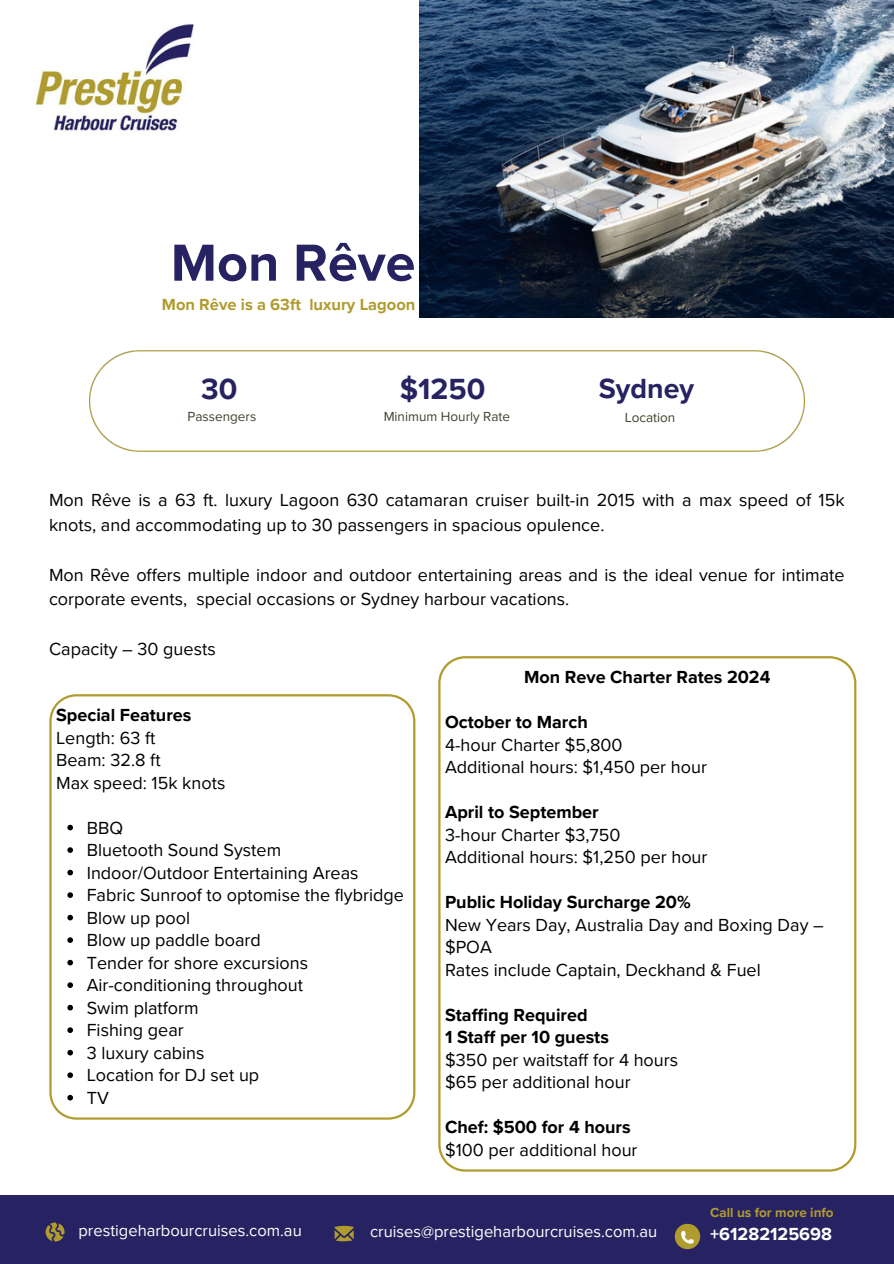
<style>
.page{position:relative;width:894px;height:1264px;background:#fff}
.page>*{position:absolute;margin:0;border:0;box-sizing:border-box;transform-origin:0 0}
.t1{font:700 54px "Proxima Nova";color:#272261}
.t2{font:700 30px "Proxima Nova";color:#272261}
.t3{font:700 28.5px "Proxima Nova";color:#272261}
.t4{font:18px/22.5px "Proxima Nova";color:#000}
.t5{font:700 18px "Proxima Nova";color:#000}
.t6{font:700 18px "Proxima Nova";color:#fff}
.t7{font:16.5px "Proxima Nova";color:#fff}
.t8{font:700 16.5px "Proxima Nova";color:#b09b2e}
.t9{font:13.5px "Proxima Nova";color:#3c442b}
.t10{font:700 13.5px "Proxima Nova";color:#b09b2e}
.s1{font-weight:700}
</style>
<div class="page">
<div style="left:0;top:1195px;width:893px;height:68px;background:#272261"></div>
<svg style="left:46px;top:1222px;width:19px;height:19px"></svg>
<svg style="left:334px;top:1225px;width:19px;height:16px"></svg>
<img style="left:89px;top:350px;width:715px;height:101px">
<img style="left:674px;top:1223px;width:27px;height:27px">
<img style="left:35px;top:24px;width:159px;height:107px">
<svg style="left:49px;top:694px;width:366px;height:425px"></svg>
<svg style="left:67px;top:824px;width:6px;height:6px"></svg>
<svg style="left:67px;top:847px;width:6px;height:5px"></svg>
<svg style="left:67px;top:869px;width:6px;height:6px"></svg>
<svg style="left:67px;top:892px;width:6px;height:5px"></svg>
<svg style="left:67px;top:914px;width:6px;height:6px"></svg>
<svg style="left:67px;top:937px;width:6px;height:5px"></svg>
<svg style="left:67px;top:959px;width:6px;height:6px"></svg>
<svg style="left:67px;top:982px;width:6px;height:5px"></svg>
<svg style="left:67px;top:1004px;width:6px;height:6px"></svg>
<svg style="left:67px;top:1027px;width:6px;height:5px"></svg>
<svg style="left:67px;top:1049px;width:6px;height:6px"></svg>
<svg style="left:67px;top:1072px;width:6px;height:5px"></svg>
<svg style="left:67px;top:1094px;width:6px;height:6px"></svg>
<svg style="left:438px;top:656px;width:417px;height:515px"></svg>
<img style="left:420px;top:0;width:473px;height:317px">
<p class="t1" style="left:171px;top:231px;width:246px">Mon Rêve</p>
<h4 class="t8" style="left:162px;top:295px;width:255px">Mon Rêve is a 63ft luxury Lagoon</h4>
<p class="t2" style="left:201px;top:372px;width:38px">30</p>
<p class="t2" style="left:399px;top:371px;width:87px">$1250</p>
<p class="t3" style="left:598px;top:371px;width:97px">Sydney</p>
<p class="t9" style="left:624px;top:410px;width:52px">Location</p>
<p class="t9" style="left:187px;top:408px;width:70px">Passengers</p>
<p class="t9" style="left:383px;top:408px;width:128px">Minimum Hourly Rate</p>
<h4 class="t4" style="left:49px;top:488px;width:796px;line-height:24.8px">Mon Rêve is a 63 ft. luxury Lagoon 630 catamaran cruiser built-in 2015 with a max speed of 15k knots, and accommodating up to 30 passengers in spacious opulence.</h4>
<p class="t4" style="left:49px;top:562px;width:796px;line-height:24.8px">Mon Rêve offers multiple indoor and outdoor entertaining areas and is the ideal venue for intimate corporate events, special occasions or Sydney harbour vacations.</p>
<h5 class="t4" style="left:49px;top:638px;width:168px">Capacity – 30 guests</h5>
<p class="t4" style="left:56px;top:704px;width:171px"><span class="s1">Special Features<br></span>Length: 63 ft<br>Beam: 32.8 ft<br>Max speed: 15k knots</p>
<p class="t4" style="left:87px;top:817px;width:38px">BBQ</p>
<p class="t4" style="left:87px;top:839px;width:196px">Bluetooth Sound System</p>
<p class="t4" style="left:87px;top:862px;width:273px">Indoor/Outdoor Entertaining Areas</p>
<h2 class="t4" style="left:87px;top:884px;width:318px">Fabric Sunroof to optomise the flybridge</h2>
<p class="t4" style="left:87px;top:907px;width:105px">Blow up pool</p>
<p class="t4" style="left:87px;top:929px;width:176px">Blow up paddle board</p>
<p class="t4" style="left:87px;top:952px;width:223px">Tender for shore excursions</p>
<h4 class="t4" style="left:87px;top:974px;width:218px">Air-conditioning throughout</h4>
<h4 class="t4" style="left:87px;top:997px;width:113px">Swim platform</h4>
<h4 class="t4" style="left:87px;top:1019px;width:98px">Fishing gear</h4>
<h3 class="t4" style="left:87px;top:1042px;width:119px">3 luxury cabins</h3>
<h4 class="t4" style="left:87px;top:1064px;width:174px">Location for DJ set up</h4>
<h4 class="t4" style="left:87px;top:1087px;width:24px">TV</h4>
<h4 class="t5" style="left:524px;top:666px;width:248px">Mon Reve Charter Rates 2024</h4>
<h4 class="t4" style="left:445px;top:711px;width:263px"><span class="s1">October to March<br></span>4-hour Charter $5,800<br>Additional hours: $1,450 per hour</h4>
<h4 class="t4" style="left:445px;top:801px;width:264px"><span class="s1">April to September<br></span>3-hour Charter $3,750<br>Additional hours: $1,250 per hour</h4>
<p class="t4" style="left:445px;top:891px;width:380px"><span class="s1">Public Holiday Surcharge 20%<br></span>New Years Day, Australia Day and Boxing Day – $POA<br>Rates include Captain, Deckhand &amp; Fuel</p>
<h4 class="t4" style="left:445px;top:1003px;width:234px"><span class="s1">Staffing Required<br>1 Staff per 10 guests<br></span>$350 per waitstaff for 4 hours $65 per additional hour</h4>
<p class="t4" style="left:445px;top:1116px;width:194px"><span class="s1">Chef: $500 for 4 hours </span>$100 per additional hour</p>
<p class="t10" style="left:710px;top:1204px;width:125px">Call us for more info</p>
<p class="t7" style="left:78px;top:1220px;width:225px">prestigeharbourcruises.com.au</p>
<p class="t7" style="left:370px;top:1221px;width:289px">cruises@prestigeharbourcruises.com.au</p>
<p class="t6" style="left:710px;top:1223px;width:123px">+61282125698</p>
</div>
